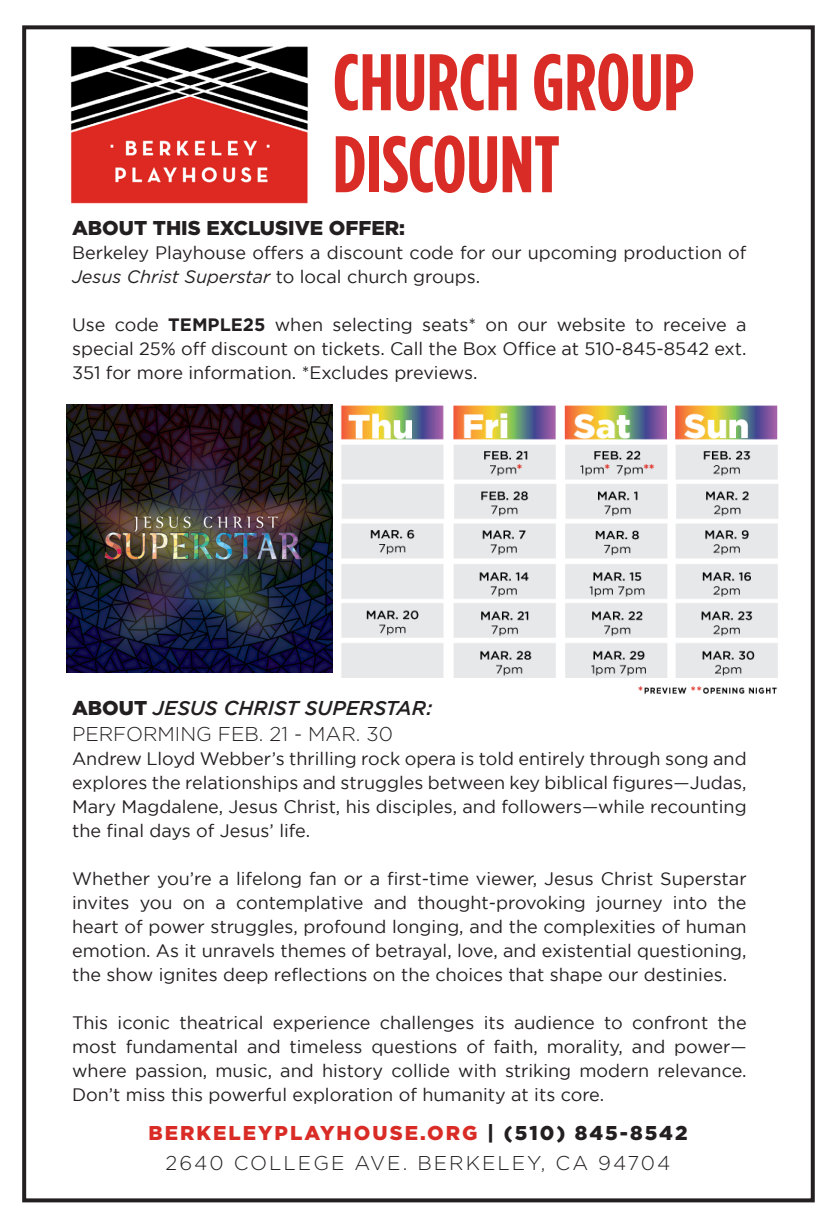
<style>
.page{position:relative;width:836px;height:1224px;background:#fff}
.page>*{position:absolute;margin:0;border:0;box-sizing:border-box;transform-origin:0 0}
.t1{font:700 80px "Gotham Condensed";color:#da2c26}
.t2{font:900 20px "Gotham";letter-spacing:.1em;color:#da2c26}
.t3{font:300 20px "Gotham";letter-spacing:.09em;color:#231f20}
.t4{font:italic 500 20px "Gotham";color:#231f20}
.t5{font:900 20px "Gotham";color:#231f20}
.t6{font:300 20px "Gotham";color:#231f20}
.t7{font:18px/24px "Gotham";color:#231f20;text-align:justify}
.s1{font-style:italic}
.s2{font-weight:700}
.s3{font-weight:900;font-style:normal}
.s4{color:#231f20}
</style>
<div class="page">
<img style="left:70px;top:46px;width:238px;height:158px">
<img style="left:66px;top:405px;width:267px;height:268px">
<div style="left:22px;top:25px;width:792px;height:1177px;border:4px solid #231f20"></div>
<img style="left:340px;top:405px;width:438px;height:289px">
<p class="t1" style="left:333px;top:37px;width:363px">CHURCH GROUP</p>
<p class="t1" style="left:333px;top:119px;width:228px">DISCOUNT</p>
<p class="t5" style="left:72px;top:216px;width:334px">ABOUT THIS EXCLUSIVE OFFER:</p>
<p class="t7" style="left:72px;top:240px;width:675px">Berkeley Playhouse offers a discount code for our upcoming production of<br><span class="s1">Jesus Christ Superstar</span> to local church groups.</p>
<p class="t7" style="left:72px;top:312px;width:675px">Use code <span class="s2">TEMPLE25</span> when selecting seats* on our website to receive a special 25% off discount on tickets. Call the Box Office at 510-845-8542 ext.<br>351 for more information. *Excludes previews.</p>
<p class="t4" style="left:72px;top:696px;width:361px"><span class="s3">ABOUT</span> JESUS CHRIST SUPERSTAR:</p>
<p class="t6" style="left:72px;top:723px;width:322px">PERFORMING FEB. 21 - MAR. 30</p>
<p class="t7" style="left:72px;top:746px;width:675px">Andrew Lloyd Webber’s thrilling rock opera is told entirely through song and explores the relationships and struggles between key biblical figures—Judas, Mary Magdalene, Jesus Christ, his disciples, and followers—while recounting the final days of Jesus’ life.</p>
<p class="t7" style="left:72px;top:866px;width:675px">Whether you’re a lifelong fan or a first-time viewer, Jesus Christ Superstar invites you on a contemplative and thought-provoking journey into the heart of power struggles, profound longing, and the complexities of human emotion. As it unravels themes of betrayal, love, and existential questioning, the show ignites deep reflections on the choices that shape our destinies.</p>
<p class="t7" style="left:72px;top:1010px;width:675px">This iconic theatrical experience challenges its audience to confront the most fundamental and timeless questions of faith, morality, and power— where passion, music, and history collide with striking modern relevance.<br>Don’t miss this powerful exploration of humanity at its core.</p>
<p class="t2" style="left:148px;top:1122px;width:540px">BERKELEYPLAYHOUSE.ORG <span class="s4">| (510) 845-8542</span></p>
<p class="t3" style="left:165px;top:1152px;width:506px">2640 COLLEGE AVE. BERKELEY, CA 94704</p>
</div>
